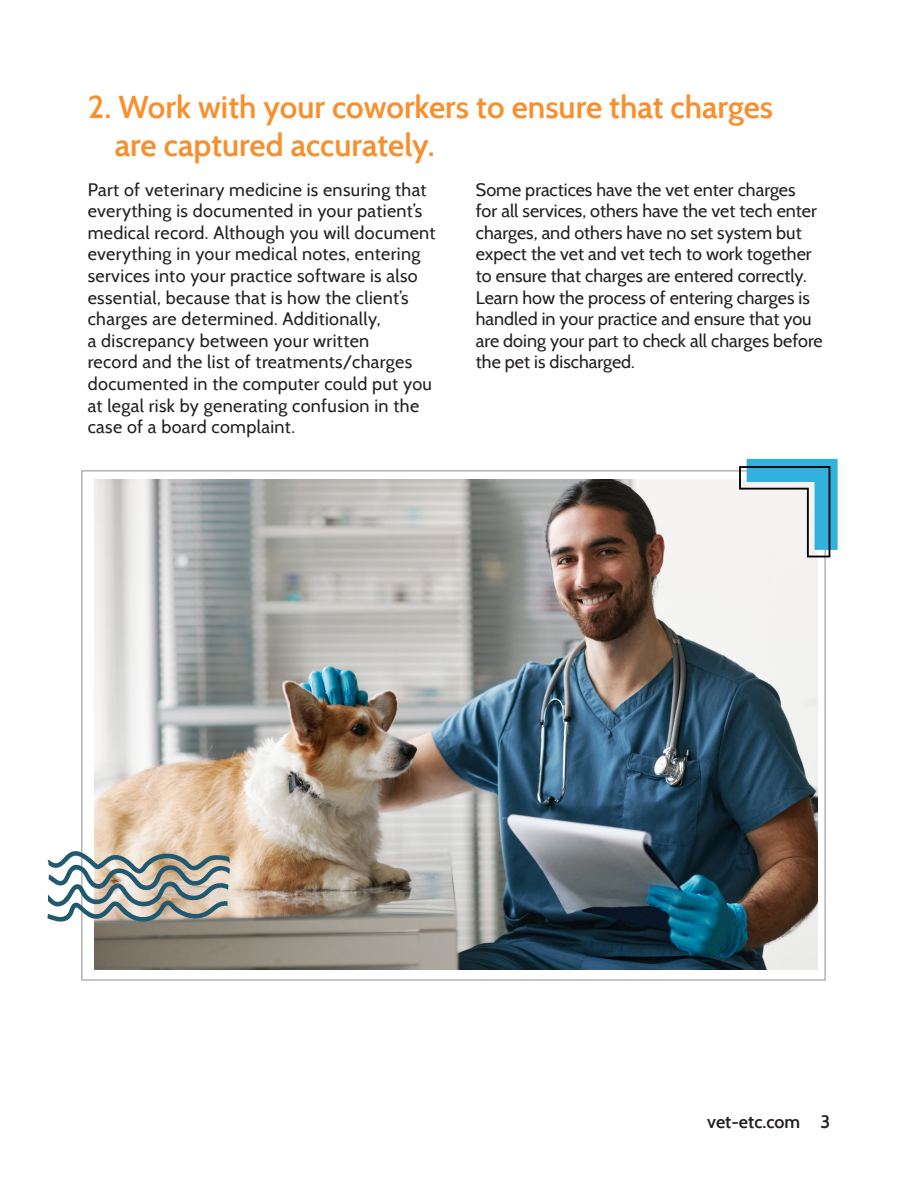
<style>
.page{position:relative;width:918px;height:1188px;background:#fff}
.page>*{position:absolute;margin:0;border:0;box-sizing:border-box;transform-origin:0 0}
.t1{font:600 31.5px/37.8px "Cabin";color:#f6902f}
.t2{font:18px/21.6px "Cabin";letter-spacing:.015em;color:#231f20}
.t3{font:600 18px "Cabin";color:#231f20}
</style>
<div class="page">
<img style="left:94px;top:480px;width:724px;height:490px">
<svg style="left:47px;top:851px;width:183px;height:71px"></svg>
<svg style="left:739px;top:458px;width:99px;height:99px"></svg>
<h1 class="t1" style="left:115px;top:88px;width:660px;text-indent:-27px">2. Work with your coworkers to ensure that charges are captured accurately.</h1>
<p class="t2" style="left:88px;top:178px;width:349px">Part of veterinary medicine is ensuring that everything is documented in your patient’s medical record. Although you will document everything in your medical notes, entering services into your practice software is also essential, because that is how the client’s charges are determined. Additionally,<br>a discrepancy between your written<br>record and the list of treatments/charges documented in the computer could put you at legal risk by generating confusion in the case of a board complaint.</p>
<p class="t2" style="left:476px;top:178px;width:348px">Some practices have the vet enter charges<br>for all services, others have the vet tech enter charges, and others have no set system but expect the vet and vet tech to work together to ensure that charges are entered correctly.<br>Learn how the process of entering charges is handled in your practice and ensure that you are doing your part to check all charges before the pet is discharged.</p>
<p class="t3" style="left:707px;top:1111px;width:125px">vet-etc.com 3</p>
</div>
